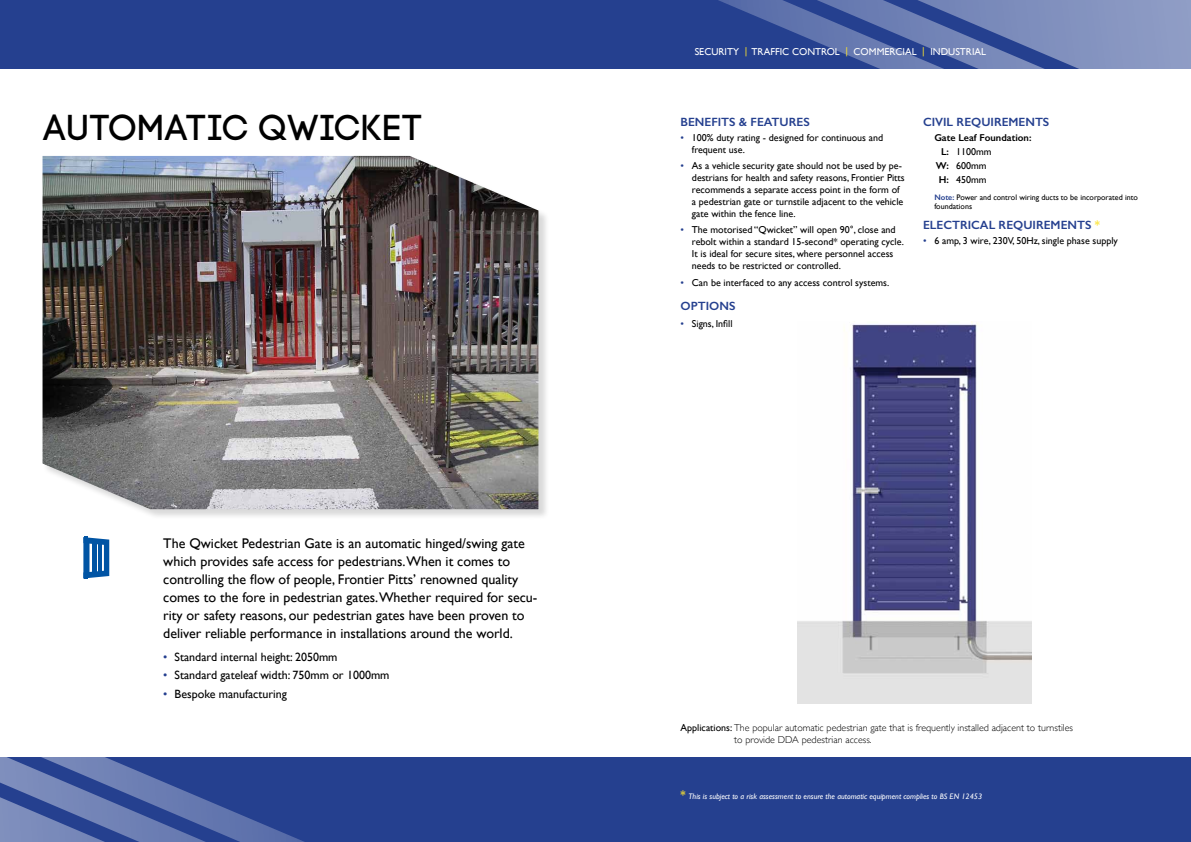
<style>
.page{position:relative;width:1191px;height:842px;background:#fff}
.page>*{position:absolute;margin:0;border:0;box-sizing:border-box;transform-origin:0 0}
.t1{font:60.5px "Code Pro Demo";color:#000}
.t2{font:36px "Code Pro";color:#000}
.t3{font:14px/18px "Gill Sans";color:#000}
.t4{font:12px "Gill Sans";color:#000}
.t5{font:600 12px "Gill Sans";color:#25408f}
.t6{font:10px/12px "Gill Sans";color:#000}
.t7{font:300 10px/12px "Gill Sans";color:#000}
.t8{font:10px "Gill Sans";color:#fff}
.t9{font:600 10px "Gill Sans";color:#000}
.t10{font:italic 8px "Gill Sans";color:#fff}
.t11{font:8px/9.6px "Gill Sans";color:#000}
.s1{color:#25408f}
.s2{font-family:"Code Pro"}
.s3{color:#fce32c}
.s4{font-weight:600}
.s5{font-weight:600;color:#25408f}
.s6{font-weight:400}
.s7{font-weight:600;font-style:normal;font-size:12px;color:#fce32c}
</style>
<div class="page">
<div style="left:0;top:757px;width:1191px;height:85px;background:#25408f"></div>
<div style="left:0;top:0;width:1191px;height:69px;background:#25408f"></div>
<svg style="left:0;top:757px;width:304px;height:85px"></svg>
<svg style="left:718px;top:0;width:473px;height:69px"></svg>
<div style="left:43px;top:156px;width:507px;height:364px;background:#000;opacity:.15"></div>
<img style="left:43px;top:156px;width:495px;height:353px">
<hr style="left:85px;top:537px;width:3px;height:42px;background:#0054a4">
<svg style="left:83px;top:537px;width:26px;height:41px"></svg>
<hr style="left:92px;top:542px;width:4px;height:33px;background:#0054a4">
<hr style="left:98px;top:542px;width:4px;height:33px;background:#0054a4">
<img style="left:798px;top:322px;width:233px;height:381px">
<p class="t2" style="left:43px;top:107px;width:382px">AUTOMATIC QWICKET</p>
<p class="t1" style="left:156px;top:528px;width:381px">HINGED GATE</p>
<p class="t3" style="left:163px;top:534px;width:376px">The Qwicket Pedestrian Gate is an automatic hinged/swing gate which provides safe access for pedestrians.When it comes to controlling the flow of people, Frontier Pitts’ renowned quality comes to the fore in pedestrian gates.Whether required for secu&shy;rity or safety reasons, our pedestrian gates have been proven to deliver reliable performance in installations around the world.</p>
<p class="t4" style="left:163px;top:650px;width:176px"><span class="s1">•</span> Standard internal height: 2050mm</p>
<p class="t4" style="left:163px;top:668px;width:228px"><span class="s1">•</span> Standard gateleaf width: 750mm or 1000mm</p>
<p class="t1" style="left:156px;top:656px;width:402px">BI<span class="s2">-</span>FOLD GATE</p>
<p class="t4" style="left:163px;top:687px;width:125px"><span class="s1">•</span> Bespoke manufacturing</p>
<p class="t8" style="left:694px;top:46px;width:293px">Security <span class="s3">|</span> Traffic Control <span class="s3">|</span> Commercial <span class="s3">|</span> Industrial</p>
<p class="t5" style="left:680px;top:115px;width:131px">BENEFITS &amp; FEATURES</p>
<p class="t6" style="left:692px;top:131px;width:193px;text-indent:-11px"><span class="s1">•</span> 100% duty rating - designed for continuous and frequent use.</p>
<p class="t6" style="left:692px;top:160px;width:214px;text-indent:-11px"><span class="s1">•</span> As a vehicle security gate should not be used by pe&shy;destrians for health and safety reasons, Frontier Pitts recommends a separate access point in the form of a pedestrian gate or turnstile adjacent to the vehicle gate within the fence line.</p>
<p class="t6" style="left:692px;top:224px;width:214px;text-indent:-11px"><span class="s1">•</span> The motorised “Qwicket” will open 90°, close and rebolt within a standard 15-second* operating cycle.<br>It is ideal for secure sites, where personnel access needs to be restricted or controlled.</p>
<p class="t6" style="left:680px;top:276px;width:210px"><span class="s1">•</span> Can be interfaced to any access control systems.</p>
<p class="t5" style="left:680px;top:299px;width:56px">OPTIONS</p>
<p class="t6" style="left:680px;top:318px;width:54px"><span class="s1">•</span> Signs, Infill</p>
<p class="t5" style="left:923px;top:115px;width:128px">CIVIL REQUIREMENTS</p>
<p class="t9" style="left:934px;top:131px;width:99px">Gate Leaf Foundation:</p>
<p class="t6" style="left:941px;top:145px;width:52px"><span class="s4">L:</span> 1100mm</p>
<p class="t6" style="left:935px;top:159px;width:52px"><span class="s4">W:</span> 600mm</p>
<p class="t6" style="left:939px;top:173px;width:49px"><span class="s4">H:</span> 450mm</p>
<p class="t11" style="left:934px;top:192px;width:205px"><span class="s5">Note:</span> Power and control wiring ducts to be incorporated into foundations</p>
<p class="t5" style="left:923px;top:218px;width:178px">ELECTRICAL REQUIREMENTS <span class="s3">*</span></p>
<p class="t6" style="left:923px;top:235px;width:196px"><span class="s1">•</span> 6 amp, 3 wire, 230V, 50Hz, single phase supply</p>
<p class="t7" style="left:734px;top:722px;width:340px;text-indent:-54px"><span class="s6">Applications:</span> The popular automatic pedestrian gate that is frequently installed adjacent to turnstiles to provide DDA pedestrian access.</p>
<p class="t10" style="left:680px;top:792px;width:303px"><span class="s7">*</span> This is subject to a risk assessment to ensure the automatic equipment complies to BS EN 12453</p>
</div>
